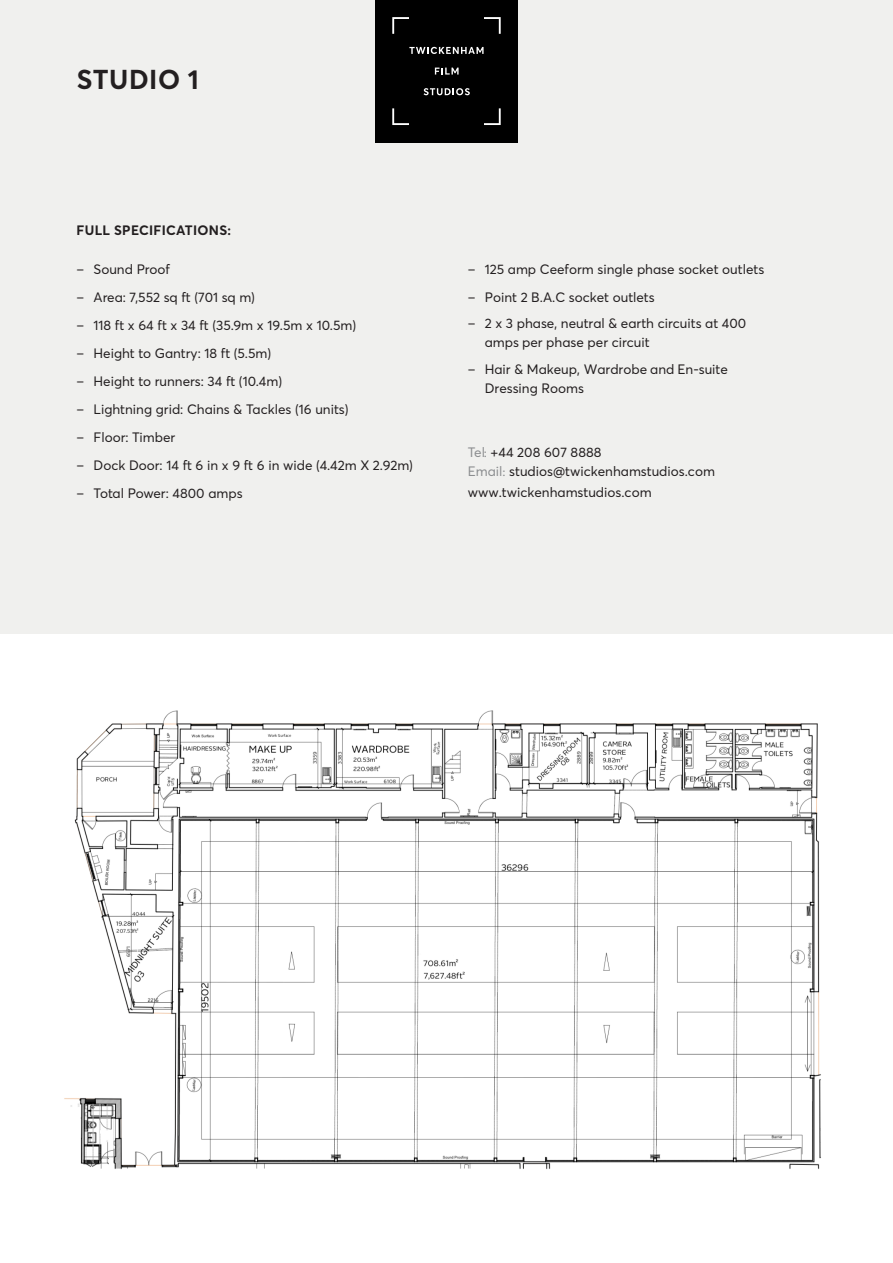
<style>
.page{position:relative;width:893px;height:1263px;background:#fff}
.page>*{position:absolute;margin:0;border:0;box-sizing:border-box;transform-origin:0 0}
.Body{font:700 27px "Averta";letter-spacing:.02em;color:#231f20}
.Body-2{font:13.5px/20px "Averta";color:#231f20}
.Body-3{font:700 13.5px "Averta";letter-spacing:.02em;color:#231f20}
.s1{font-family:"Averta Standard"}
.s2{color:#8b8d8f}
.s3{font-family:"Minion Pro";color:#8b8d8f}
</style>
<div class="page">
<div style="left:0;top:0;width:893px;height:634px;background:#f0f0ee"></div>
<div style="left:375px;top:0;width:143px;height:142px;background:#000"></div>
<svg style="left:392px;top:17px;width:17px;height:17px"></svg>
<svg style="left:484px;top:17px;width:17px;height:17px"></svg>
<svg style="left:484px;top:108px;width:17px;height:17px"></svg>
<svg style="left:392px;top:108px;width:17px;height:17px"></svg>
<svg style="left:409px;top:47px;width:75px;height:7px"></svg>
<svg style="left:435px;top:68px;width:24px;height:7px"></svg>
<svg style="left:424px;top:88px;width:46px;height:7px"></svg>
<img style="left:64px;top:710px;width:757px;height:460px">
<p class="Body" style="left:77px;top:61px;width:124px">STUDIO 1</p>
<p class="Body-3" style="left:77px;top:221px;width:156px">FULL SPECIFICATIONS:</p>
<p class="Body-2" style="left:77px;top:259px;width:95px">– Sound Proof</p>
<p class="Body-2" style="left:77px;top:287px;width:180px">– Area: 7,552 sq ft (701 sq m)</p>
<p class="Body-2" style="left:77px;top:315px;width:281px">– 118 ft x 64 ft x 34 ft (35.9m x 19.5m x 10.5m)</p>
<p class="Body-2" style="left:77px;top:343px;width:196px">– Height to Gantry: 18 ft (5.5m)</p>
<p class="Body-2" style="left:77px;top:371px;width:207px">– Height to runners: 34 ft (10.4m)</p>
<p class="Body-2" style="left:77px;top:399px;width:273px">– Lightning grid: Chains &amp; Tackles (16 units)</p>
<p class="Body-2" style="left:77px;top:427px;width:100px">– Floor: Timber</p>
<p class="Body-2" style="left:77px;top:455px;width:338px">– Dock Door: 14 ft 6 in x 9 ft 6 in wide (4.42m X 2.92m)</p>
<p class="Body-2" style="left:77px;top:483px;width:168px">– Total Power: 4800 amps</p>
<p class="Body-2" style="left:468px;top:259px;width:298px">– 125 amp Ceeform single phase socket outlets</p>
<p class="Body-2" style="left:468px;top:287px;width:188px">– Point 2 B.A.C socket outlets</p>
<p class="Body-2" style="left:485px;top:314px;width:263px;line-height:18.5px;text-indent:-17px">– 2 x 3 phase, neutral &amp; earth circuits at 400 amps per phase per circuit</p>
<p class="Body-2" style="left:485px;top:359px;width:245px;line-height:19.5px;text-indent:-17px">– Hair &amp; Makeup, Wardrobe and <span class="s1">E</span>n-suite<br>Dressing Rooms</p>
<p class="Body-2" style="left:468px;top:441px;width:249px"><span class="s2">Tel</span><span class="s3">:</span> +44 208 607 8888<br><span class="s2">Email</span><span class="s3">:</span> studios@twickenhamstudios.com www.twickenhamstudios.com</p>
</div>
